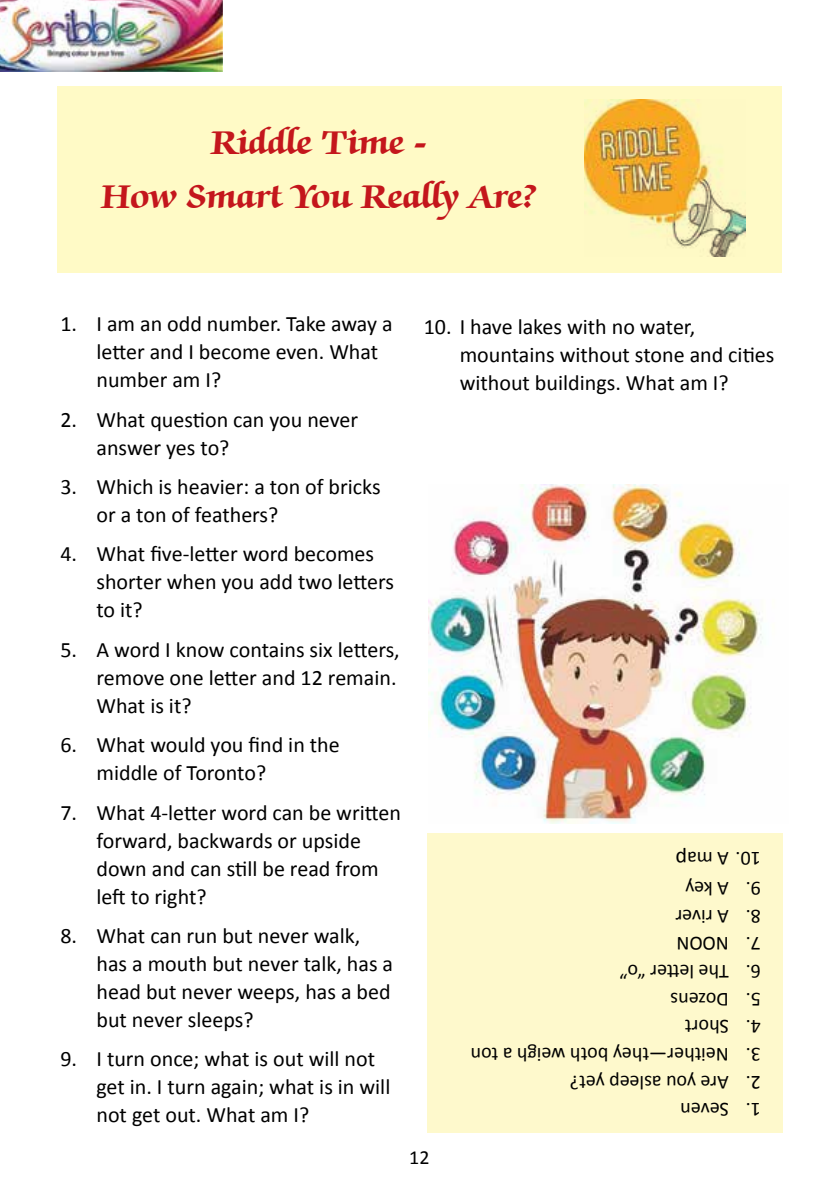
<style>
.page{position:relative;width:840px;height:1191px;background:#fff}
.page>*{position:absolute;margin:0;border:0;box-sizing:border-box;transform-origin:0 0}
.t1{font:700 38px/54px "Zapf Chancery IT Cby BT";color:#c4161c;text-align:center}
.t2{font:22px/28px "Calibri";color:#000}
.t3{font:20px "Calibri";color:#000}
.s1{font-size:22px}
</style>
<div class="page">
<img style="left:0;top:0;width:223px;height:71px">
<div style="left:427px;top:833px;width:354px;height:300px;background:#fef9cc"></div>
<div style="left:58px;top:86px;width:723px;height:187px;background:#fffac6"></div>
<img style="left:584px;top:100px;width:161px;height:157px">
<img style="left:428px;top:484px;width:335px;height:339px">
<h1 class="t1" style="left:101px;top:117px;width:436px">Riddle Time -<br>How Smart You Really Are?</h1>
<p class="t2" style="left:96px;top:309px;width:297px;text-indent:-36px">1. I am an odd number. Take away a letter and I become even. What number am I?</p>
<p class="t2" style="left:96px;top:404px;width:263px;text-indent:-36px">2. What question can you never answer yes to?</p>
<p class="t2" style="left:96px;top:471px;width:285px;text-indent:-36px">3. Which is heavier: a ton of bricks or a ton of feathers?</p>
<p class="t2" style="left:96px;top:539px;width:299px;text-indent:-36px">4. What five-letter word becomes shorter when you add two letters to it?</p>
<p class="t2" style="left:96px;top:634px;width:305px;text-indent:-36px">5. A word I know contains six letters, remove one letter and 12 remain.<br>What is it?</p>
<p class="t2" style="left:96px;top:730px;width:245px;text-indent:-36px">6. What would you find in the middle of Toronto?</p>
<p class="t2" style="left:96px;top:797px;width:306px;text-indent:-36px">7. What 4-letter word can be written forward, backwards or upside down and can still be read from left to right?</p>
<p class="t2" style="left:96px;top:920px;width:298px;text-indent:-36px">8. What can run but never walk, has a mouth but never talk, has a head but never weeps, has a bed but never sleeps?</p>
<p class="t2" style="left:96px;top:1044px;width:295px;text-indent:-36px">9. I turn once; what is out will not get in. I turn again; what is in will not get out. What am I?</p>
<p class="t2" style="left:459px;top:312px;width:316px;text-indent:-36px">10. I have lakes with no water, mountains without stone and cities without buildings. What am I?</p>
<p class="t3" style="left:760px;top:871px;width:87px;rotate:-180deg">10. A ma<span class="s1">p</span></p>
<p class="t3" style="left:728px;top:901px;width:45px;rotate:-180deg">A key</p>
<p class="t3" style="left:760px;top:901px;width:17px;rotate:-180deg">9.</p>
<p class="t3" style="left:728px;top:928px;width:55px;rotate:-180deg">A river</p>
<p class="t3" style="left:760px;top:928px;width:17px;rotate:-180deg">8.</p>
<p class="t3" style="left:728px;top:956px;width:54px;rotate:-180deg">NOON</p>
<p class="t3" style="left:760px;top:956px;width:17px;rotate:-180deg">7.</p>
<p class="t3" style="left:728px;top:984px;width:111px;rotate:-180deg">The letter “o”</p>
<p class="t3" style="left:760px;top:984px;width:17px;rotate:-180deg">6.</p>
<p class="t3" style="left:728px;top:1011px;width:60px;rotate:-180deg">Dozens</p>
<p class="t3" style="left:760px;top:1011px;width:17px;rotate:-180deg">5.</p>
<p class="t3" style="left:728px;top:1039px;width:45px;rotate:-180deg">Short</p>
<p class="t3" style="left:760px;top:1039px;width:17px;rotate:-180deg">4.</p>
<p class="t3" style="left:728px;top:1067px;width:259px;rotate:-180deg">Neither—they both weigh a ton</p>
<p class="t3" style="left:760px;top:1067px;width:17px;rotate:-180deg">3.</p>
<p class="t3" style="left:728px;top:1094px;width:160px;rotate:-180deg">Are you asleep yet?</p>
<p class="t3" style="left:760px;top:1094px;width:17px;rotate:-180deg">2.</p>
<p class="t3" style="left:409px;top:1144px;width:22px">12</p>
<p class="t3" style="left:728px;top:1122px;width:50px;rotate:-180deg">Seven</p>
<p class="t3" style="left:760px;top:1122px;width:17px;rotate:-180deg">1.</p>
</div>
